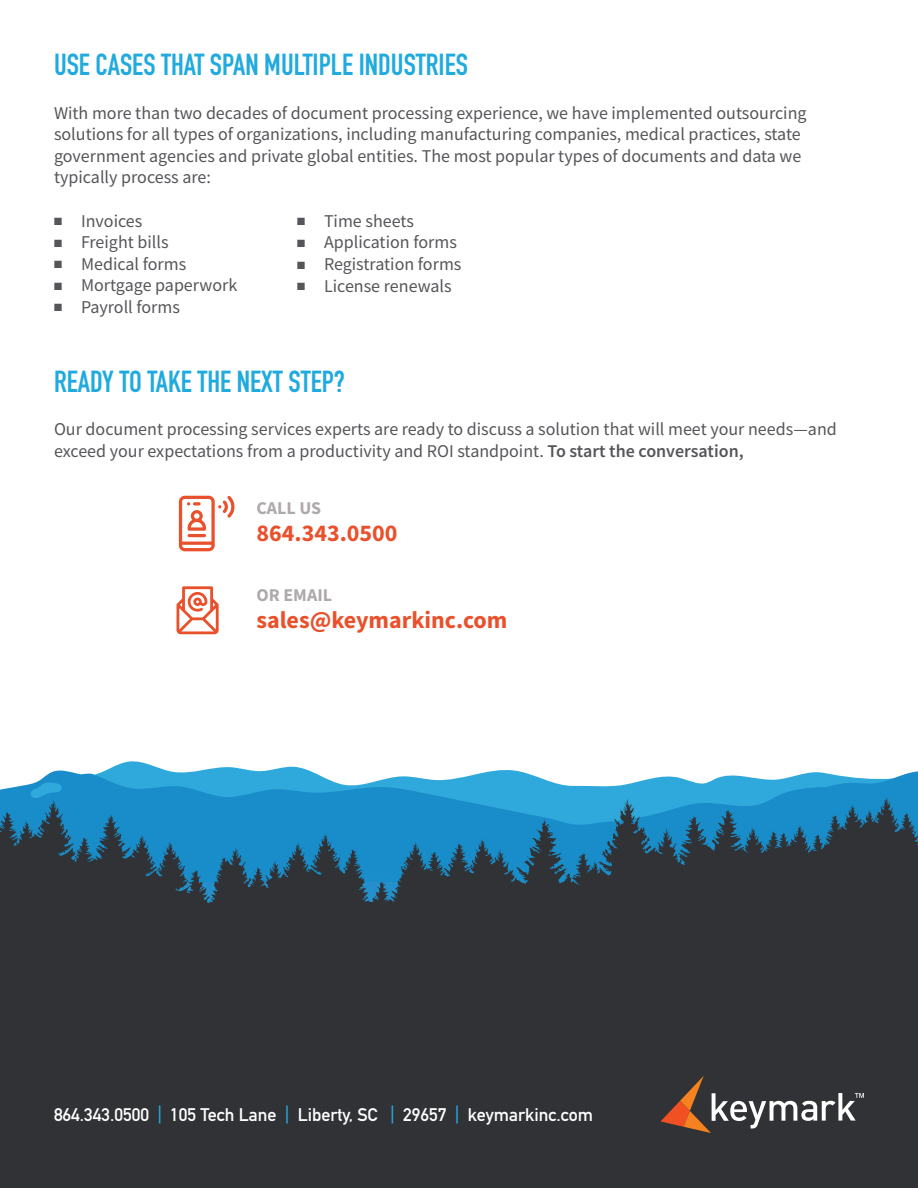
<style>
.page{position:relative;width:918px;height:1188px;background:#fff}
.page>*{position:absolute;margin:0;border:0;box-sizing:border-box;transform-origin:0 0}
.t1{font:30px "DIN Engschrift Std";color:#20aade}
.t2{font:700 24px "Source Sans Pro";color:#e9512c}
.t3{font:18px/21.6px "Source Sans Pro";color:#56565a}
.t4{font:18px "DIN Mittelschrift Std";color:#fff}
.t5{font:700 18px "Source Sans Pro";color:#aea9ab}
.s1{font-weight:600}
.s2{color:#24a9de}
</style>
<div class="page">
<svg style="left:104px;top:761px;width:413px;height:10px"></svg>
<svg style="left:0;top:771px;width:918px;height:26px"></svg>
<svg style="left:30px;top:782px;width:33px;height:15px"></svg>
<svg style="left:0;top:797px;width:918px;height:391px;background:#2d3f49"></svg>
<svg style="left:179px;top:496px;width:55px;height:55px"></svg>
<svg style="left:177px;top:586px;width:42px;height:48px"></svg>
<svg style="left:661px;top:1076px;width:203px;height:57px;background:#584e4b"></svg>
<h1 class="t1" style="left:54px;top:47px;width:416px">USE CASES THAT SPAN MULTIPLE INDUSTRIES</h1>
<p class="t3" style="left:54px;top:102px;width:754px">With more than two decades of document processing experience, we have implemented outsourcing solutions for all types of organizations, including manufacturing companies, medical practices, state government agencies and private global entities. The most popular types of documents and data we typically process are:</p>
<p class="t3" style="left:54px;top:210px;width:90px">■ Invoices</p>
<p class="t3" style="left:54px;top:231px;width:116px">■ Freight bills</p>
<p class="t3" style="left:54px;top:253px;width:134px">■ Medical forms</p>
<p class="t3" style="left:54px;top:274px;width:185px">■ Mortgage paperwork</p>
<p class="t3" style="left:54px;top:296px;width:128px">■ Payroll forms</p>
<p class="t3" style="left:297px;top:210px;width:118px">■ Time sheets</p>
<p class="t3" style="left:297px;top:232px;width:161px">■ Application forms</p>
<p class="t3" style="left:297px;top:253px;width:166px">■ Registration forms</p>
<p class="t3" style="left:297px;top:275px;width:156px">■ License renewals</p>
<h1 class="t1" style="left:54px;top:364px;width:293px">READY TO TAKE THE NEXT STEP?</h1>
<p class="t3" style="left:54px;top:418px;width:784px">Our document processing services experts are ready to discuss a solution that will meet your needs—and exceed your expectations from a productivity and ROI standpoint. <span class="s1">To start the conversation,</span></p>
<p class="t5" style="left:256px;top:496px;width:66px">CALL US</p>
<h2 class="t2" style="left:256px;top:517px;width:143px">864.343.0500</h2>
<p class="t5" style="left:256px;top:583px;width:77px">OR EMAIL</p>
<h2 class="t2" style="left:256px;top:604px;width:253px">sales@keymarkinc.com</h2>
<p class="t4" style="left:54px;top:1104px;width:541px">864.343.0500 <span class="s2">|</span> 105 Tech Lane <span class="s2">|</span> Liberty, SC <span class="s2">|</span> 29657 <span class="s2">|</span> keymarkinc.com</p>
</div>
